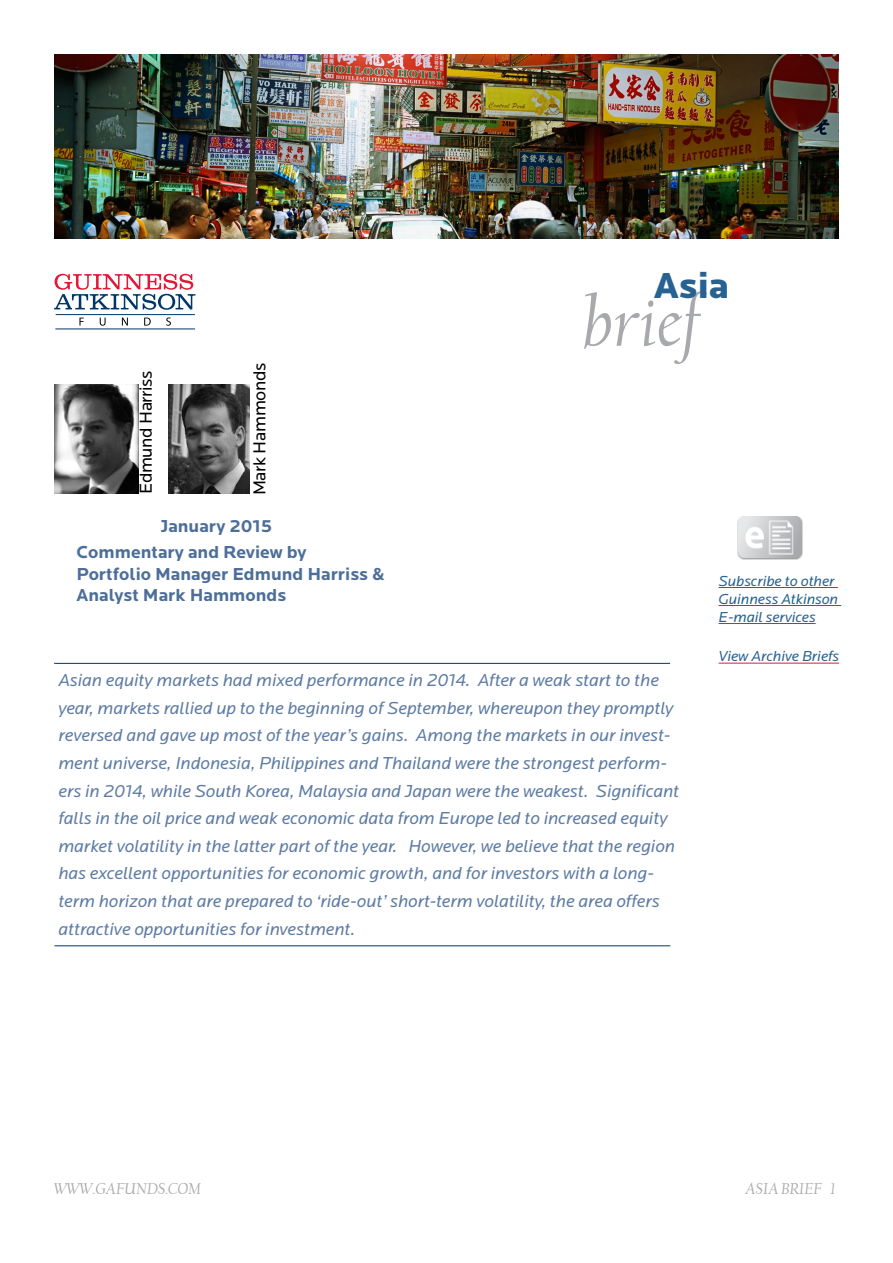
<style>
.page{position:relative;width:893px;height:1263px;background:#fff}
.page>*{position:absolute;margin:0;border:0;box-sizing:border-box;transform-origin:0 0}
.t1{font:italic 72px "Californian FB";color:#a7a9ac}
.t2{font:900 37.5px "Locator";color:#286292}
.t3{font:italic 18px/27.6px "Locator";color:#5e7ca4}
.t4{font:700 18px/21.6px "Locator";color:#4c6e99}
.t5{font:18px "Locator";letter-spacing:-.02em;color:#000}
.t6{font:italic 16.5px "Californian FB";color:#a7a9ac}
.t7{font:italic 15px/18px "Locator";color:#286292}
</style>
<div class="page">
<img style="left:54px;top:54px;width:785px;height:185px">
<svg style="left:54px;top:274px;width:141px;height:36px"></svg>
<svg style="left:79px;top:318px;width:5px;height:8px"></svg>
<svg style="left:100px;top:318px;width:6px;height:8px"></svg>
<svg style="left:122px;top:318px;width:6px;height:8px"></svg>
<svg style="left:144px;top:318px;width:7px;height:8px"></svg>
<svg style="left:166px;top:317px;width:5px;height:9px"></svg>
<hr style="left:56px;top:314px;width:139px;height:1px;background:#003768">
<hr style="left:55px;top:329px;width:140px;height:1px;background:#003768">
<img style="left:54px;top:385px;width:84px;height:109px">
<img style="left:169px;top:385px;width:81px;height:109px">
<img style="left:737px;top:517px;width:65px;height:42px">
<hr style="left:719px;top:587px;width:119px;height:1px;background:#e31837">
<hr style="left:719px;top:605px;width:122px;height:1px;background:#e31837">
<hr style="left:719px;top:623px;width:97px;height:1px;background:#e31837">
<hr style="left:719px;top:663px;width:120px;height:1px;background:#e31837">
<hr style="left:55px;top:945px;width:615px;height:1px;background:#003768">
<hr style="left:55px;top:663px;width:614px;height:1px;background:#003768">
<p class="t5" style="left:136px;top:494px;width:125px;rotate:-90deg">Edmund Harriss</p>
<p class="t5" style="left:250px;top:495px;width:134px;rotate:-90deg">Mark Hammonds</p>
<p class="t4" style="left:160px;top:515px;width:113px">January 2015</p>
<p class="t4" style="left:77px;top:542px;width:310px">Commentary and Review by<br>Portfolio Manager Edmund Harriss &amp;<br>Analyst Mark Hammonds</p>
<h2 class="t2" style="left:654px;top:263px;width:77px">Asia</h2>
<h1 class="t1" style="left:583px;top:282px;width:118px">brief</h1>
<p class="t7" style="left:719px;top:572px;width:121px">Subscribe to other<br>Guinness Atkinson<br>E-mail services</p>
<p class="t7" style="left:719px;top:648px;width:122px">View Archive Briefs</p>
<p class="t3" style="left:58px;top:667px;width:622px">Asian equity markets had mixed performance in 2014. After a weak start to the year, markets rallied up to the beginning of September, whereupon they promptly reversed and gave up most of the year’s gains. Among the markets in our invest&shy;ment universe, Indonesia, Philippines and Thailand were the strongest perform&shy;ers in 2014, while South Korea, Malaysia and Japan were the weakest. Significant falls in the oil price and weak economic data from Europe led to increased equity market volatility in the latter part of the year. However, we believe that the region has excellent opportunities for economic growth, and for investors with a long&shy;term horizon that are prepared to ‘ride-out’ short-term volatility, the area offers attractive opportunities for investment.</p>
<p class="t6" style="left:54px;top:1179px;width:148px">WWW.GAFUNDS.COM</p>
<p class="t6" style="left:746px;top:1179px;width:92px">ASIA BRIEF 1</p>
</div>
